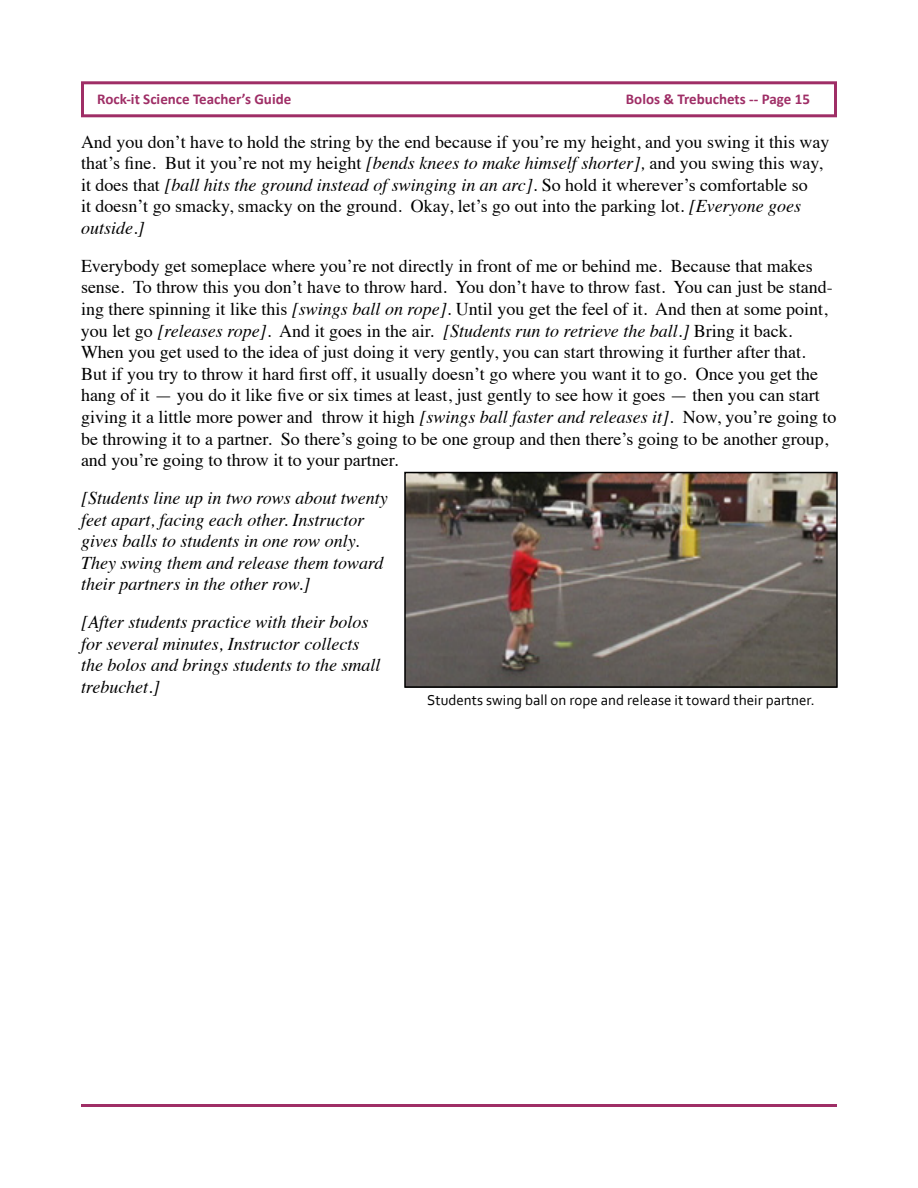
<style>
.page{position:relative;width:918px;height:1188px;background:#fff}
.page>*{position:absolute;margin:0;border:0;box-sizing:border-box;transform-origin:0 0}
.t1{font:18px/21.6px "Times";color:#000}
.t2{font:italic 18px/21.6px "Times";color:#000}
.t3{font:15px "Corbel";color:#000}
.t4{font:700 15px "Calibri";color:#9f2e66}
.s1{font-style:italic}
</style>
<div class="page">
<div style="left:81px;top:81px;width:756px;height:36px;border:3px solid #9f2e66"></div>
<hr style="left:81px;top:1104px;width:756px;height:3px;background:#9f2e66">
<img style="left:407px;top:475px;width:428px;height:210px">
<div style="left:404px;top:472px;width:434px;height:216px;border:2px solid #000"></div>
<p class="t4" style="left:97px;top:90px;width:196px">Rock-it Science Teacher’s Guide</p>
<p class="t4" style="left:626px;top:90px;width:186px">Bolos &amp; Trebuchets -- Page 15</p>
<p class="t1" style="left:81px;top:129px;width:750px">And you don’t have to hold the string by the end because if you’re my height, and you swing it this way that’s fine. But it you’re not my height <span class="s1">[bends knees to make himself shorter],</span> and you swing this way, it does that <span class="s1">[ball hits the ground instead of swinging in an arc].</span> So hold it wherever’s comfortable so<br>it doesn’t go smacky, smacky on the ground. Okay, let’s go out into the parking lot. <span class="s1">[Everyone goes outside.]</span></p>
<p class="t1" style="left:81px;top:253px;width:757px">Everybody get someplace where you’re not directly in front of me or behind me. Because that makes sense. To throw this you don’t have to throw hard. You don’t have to throw fast. You can just be stand&shy;ing there spinning it like this <span class="s1">[swings ball on rope].</span> Until you get the feel of it. And then at some point, you let go <span class="s1">[releases rope].</span> And it goes in the air. <span class="s1">[Students run to retrieve the ball.]</span> Bring it back.<br>When you get used to the idea of just doing it very gently, you can start throwing it further after that.<br>But if you try to throw it hard first off, it usually doesn’t go where you want it to go. Once you get the hang of it — you do it like five or six times at least, just gently to see how it goes — then you can start giving it a little more power and throw it high <span class="s1">[swings ball faster and releases it].</span> Now, you’re going to be throwing it to a partner. So there’s going to be one group and then there’s going to be another group, and you’re going to throw it to your partner.</p>
<p class="t2" style="left:81px;top:486px;width:308px">[Students line up in two rows about twenty feet apart, facing each other. Instructor gives balls to students in one row only.<br>They swing them and release them toward their partners in the other row.]</p>
<p class="t2" style="left:81px;top:610px;width:301px">[After students practice with their bolos for several minutes, Instructor collects the bolos and brings students to the small trebuchet.]</p>
<p class="t3" style="left:427px;top:691px;width:389px">Students swing ball on rope and release it toward their partner.</p>
</div>
